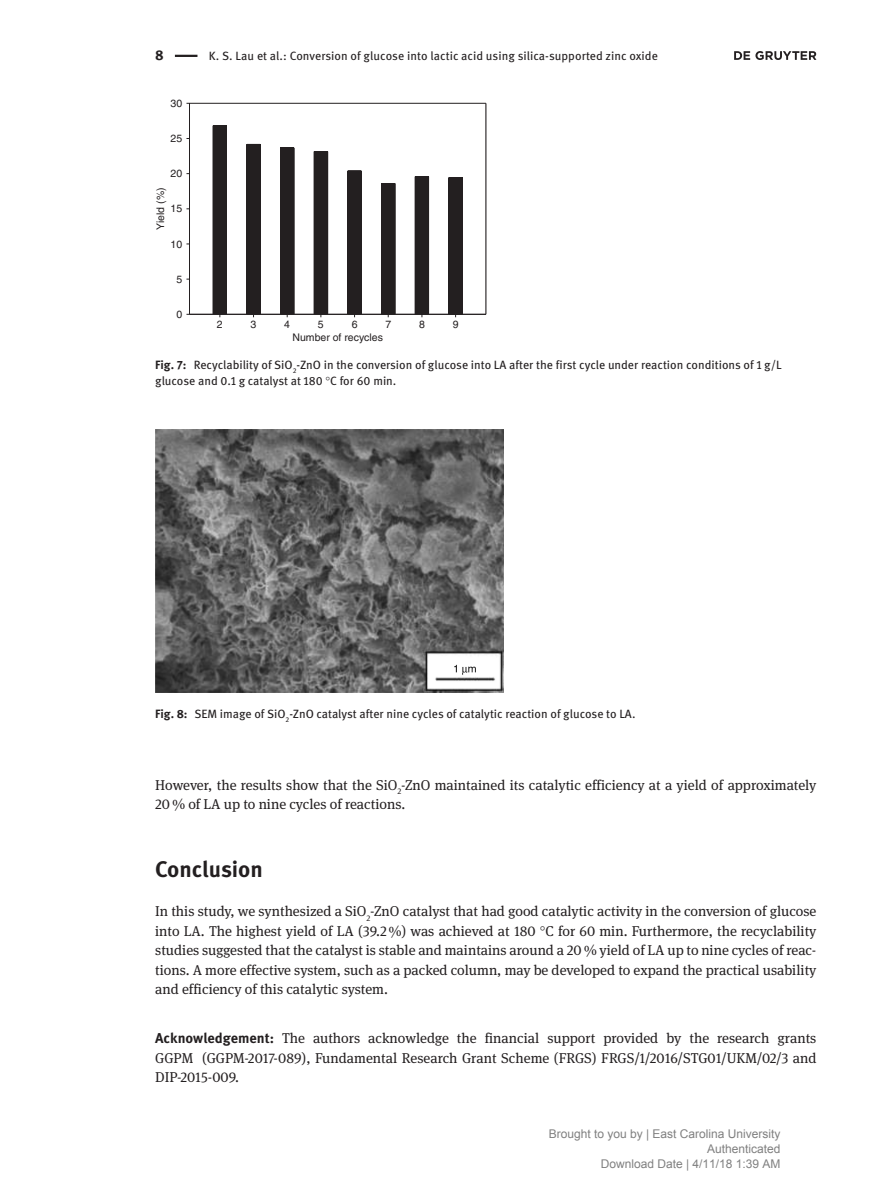
<style>
.page{position:relative;width:893px;height:1191px;background:#fff}
.page>*{position:absolute;margin:0;border:0;box-sizing:border-box;transform-origin:0 0}
.t1{font:700 22.5px "DG Meta Science";color:#231f20}
.t2{font:14.25px/19.5px "DG Meta Serif Science";color:#231f20;text-align:justify}
.t3{font:700 14.25px "DG Meta Science";color:#231f20}
.t4{font:12px/16.5px "DG Meta Science";color:#231f20}
.t5{font:12px/15px "Arial";color:#808080;text-align:right}
.t6{font:10.5px "Helvetica";color:#231f20}
.s1{font-weight:700}
.s2{font-family:"DG Meta Science";font-weight:700}
</style>
<div class="page">
<svg style="left:734px;top:51px;width:82px;height:9px"></svg>
<hr style="left:175px;top:55px;width:22px;height:2px;background:#231f20">
<hr style="left:189px;top:103px;width:297px;height:1px;background:#231f20">
<hr style="left:189px;top:103px;width:1px;height:211px;background:#231f20">
<svg style="left:213px;top:103px;width:274px;height:35px"></svg>
<svg style="left:186px;top:138px;width:301px;height:179px"></svg>
<img style="left:155px;top:429px;width:349px;height:264px">
<p class="t3" style="left:155px;top:44px;width:10px">8</p>
<p class="t4" style="left:209px;top:47px;width:450px">K. S. Lau et al.: Conversion of glucose into lactic acid using silica-supported zinc oxide</p>
<p class="t6" style="left:171px;top:97px;width:13px">30</p>
<p class="t6" style="left:171px;top:132px;width:13px">25</p>
<p class="t6" style="left:171px;top:167px;width:13px">20</p>
<p class="t6" style="left:154px;top:230px;width:44px;rotate:-90deg">Yield (%)</p>
<p class="t6" style="left:171px;top:203px;width:13px">15</p>
<p class="t6" style="left:171px;top:238px;width:13px">10</p>
<p class="t6" style="left:176px;top:273px;width:7px">5</p>
<p class="t6" style="left:176px;top:308px;width:7px">0</p>
<p class="t6" style="left:217px;top:318px;width:7px">2</p>
<p class="t6" style="left:251px;top:318px;width:7px">3</p>
<p class="t6" style="left:284px;top:318px;width:7px">4</p>
<p class="t6" style="left:318px;top:318px;width:7px">5</p>
<p class="t6" style="left:352px;top:318px;width:7px">6</p>
<p class="t6" style="left:385px;top:318px;width:7px">7</p>
<p class="t6" style="left:419px;top:318px;width:7px">8</p>
<p class="t6" style="left:453px;top:318px;width:7px">9</p>
<p class="t6" style="left:292px;top:331px;width:92px">Number of recycles</p>
<p class="t4" style="left:155px;top:356px;width:628px"><span class="s1">Fig. 7:</span> Recyclability of SiO<sub>2</sub>-ZnO in the conversion of glucose into LA after the first cycle under reaction conditions of 1 g/L glucose and 0.1 g catalyst at 180 C for 60 min.</p>
<p class="t4" style="left:155px;top:705px;width:482px"><span class="s1">Fig. 8:</span> SEM image of SiO<sub>2</sub>-ZnO catalyst after nine cycles of catalytic reaction of glucose to LA.</p>
<p class="t2" style="left:155px;top:774px;width:663px">However, the results show that the SiO<sub>2</sub>-ZnO maintained its catalytic efficiency at a yield of approximately<br>20 % of LA up to nine cycles of reactions.</p>
<h1 class="t1" style="left:155px;top:851px;width:109px">Conclusion</h1>
<p class="t2" style="left:155px;top:901px;width:663px">In this study, we synthesized a SiO<sub>2</sub>-ZnO catalyst that had good catalytic activity in the conversion of glucose into LA. The highest yield of LA (39.2 %) was achieved at 180 C for 60 min. Furthermore, the recyclability studies suggested that the catalyst is stable and maintains around a 20 % yield of LA up to nine cycles of reac&shy;tions. A more effective system, such as a packed column, may be developed to expand the practical usability and efficiency of this catalytic system.</p>
<p class="t2" style="left:155px;top:1028px;width:663px"><span class="s2">Acknowledgement:</span> The authors acknowledge the financial support provided by the research grants GGPM (GGPM-2017-089), Fundamental Research Grant Scheme (FRGS) FRGS/1/2016/STG01/UKM/02/3 and DIP-2015-009.</p>
<p class="t5" style="left:549px;top:1127px;width:233px">Brought to you by | East Carolina University<br>Authenticated<br>Download Date | 4/11/18 1:39 AM</p>
</div>
